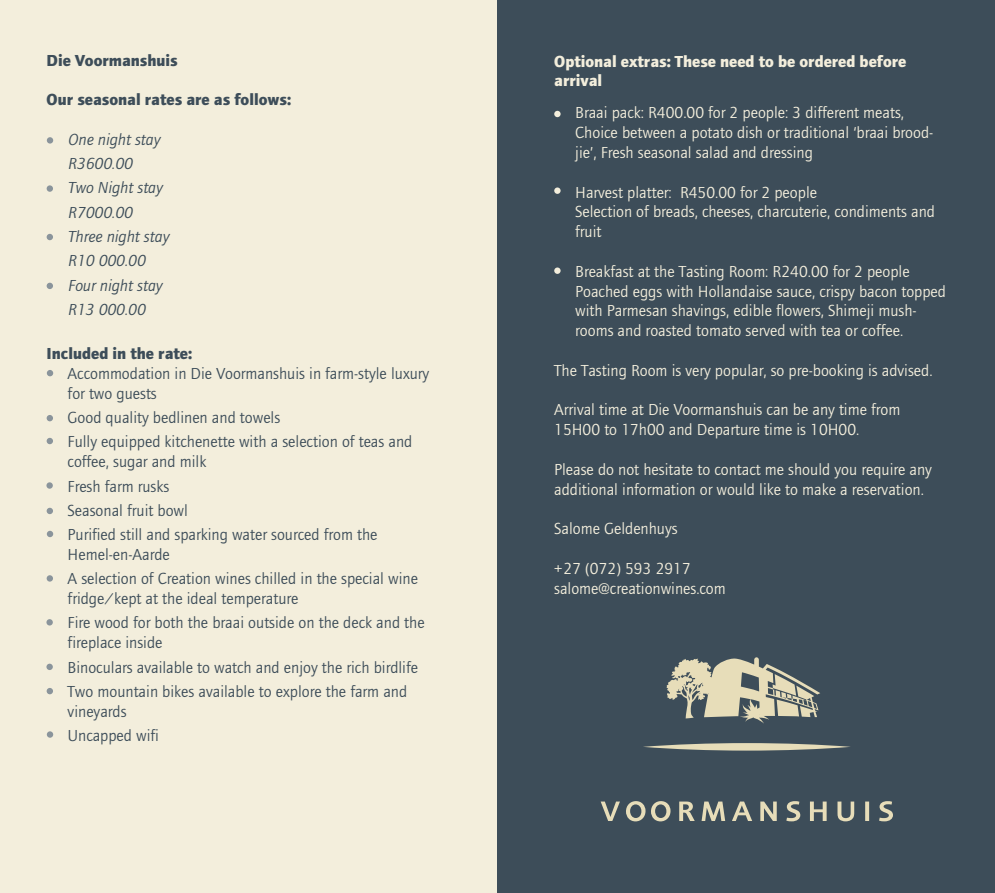
<style>
.page{position:relative;width:995px;height:893px;background:#fff}
.page>*{position:absolute;margin:0;border:0;box-sizing:border-box;transform-origin:0 0}
.t1{font:16.5px/19.8px "Foundry Journal";color:#f3eedc}
.t2{font:16.5px/24.3px "Foundry Journal";color:#3d4d59}
.t3{font:italic 16.5px/24.3px "Foundry Journal";color:#3d4d59}
.t4{font:700 16.5px "Foundry Journal";color:#3d4d59}
.t5{font:700 16.5px/19.8px "Foundry Journal";color:#f3eedc}
</style>
<div class="page">
<div style="left:0;top:0;width:498px;height:892px;background:#f3eedc"></div>
<svg style="left:47px;top:234px;width:6px;height:6px"></svg>
<div style="left:47px;top:185px;width:6px;height:7px;background:#8a949b;border-radius:50%"></div>
<svg style="left:47px;top:370px;width:6px;height:6px"></svg>
<svg style="left:47px;top:731px;width:6px;height:6px"></svg>
<svg style="left:47px;top:415px;width:6px;height:6px"></svg>
<svg style="left:47px;top:438px;width:6px;height:6px"></svg>
<div style="left:46px;top:482px;width:7px;height:6px;background:#8a949b;border-radius:50%"></div>
<div style="left:47px;top:507px;width:6px;height:7px;background:#8a949b;border-radius:50%"></div>
<svg style="left:47px;top:531px;width:6px;height:6px"></svg>
<svg style="left:47px;top:575px;width:6px;height:6px"></svg>
<div style="left:46px;top:619px;width:7px;height:6px;background:#8a949b;border-radius:50%"></div>
<div style="left:46px;top:663px;width:7px;height:7px;background:#8a949b;border-radius:50%"></div>
<svg style="left:47px;top:688px;width:6px;height:6px"></svg>
<div style="left:497px;top:0;width:497px;height:892px;background:#3d4d59"></div>
<svg style="left:600px;top:658px;width:293px;height:163px"></svg>
<div style="left:47px;top:137px;width:6px;height:7px;background:#8a949b;border-radius:50%"></div>
<svg style="left:47px;top:283px;width:6px;height:6px"></svg>
<svg style="left:554px;top:111px;width:6px;height:6px"></svg>
<div style="left:554px;top:187px;width:6px;height:7px;background:#f3eedc;border-radius:50%"></div>
<div style="left:554px;top:267px;width:6px;height:7px;background:#f3eedc;border-radius:50%"></div>
<p class="t4" style="left:47px;top:50px;width:133px">Die Voormanshuis</p>
<p class="t4" style="left:47px;top:90px;width:246px">Our seasonal rates are as follows:</p>
<p class="t3" style="left:68px;top:127px;width:103px">One night stay<br>R3600.00<br>Two Night stay<br>R7000.00<br>Three night stay<br>R10 000.00<br>Four night stay<br>R13 000.00</p>
<p class="t4" style="left:47px;top:344px;width:147px">Included in the rate:</p>
<p class="t2" style="left:68px;top:364px;width:363px;line-height:19.8px">Accommodation in Die Voormanshuis in farm-style luxury for two guests</p>
<p class="t2" style="left:68px;top:406px;width:346px">Good quality bedlinen and towels<br>Fully equipped kitchenette with a selection of teas and</p>
<p class="t2" style="left:68px;top:450px;width:311px">coffee, sugar and milk<br>Fresh farm rusks<br>Seasonal fruit bowl<br>Purified still and sparking water sourced from the</p>
<p class="t2" style="left:68px;top:542px;width:352px">Hemel-en-Aarde<br>A selection of Creation wines chilled in the special wine</p>
<p class="t2" style="left:68px;top:586px;width:358px">fridge/kept at the ideal temperature<br>Fire wood for both the braai outside on the deck and the</p>
<p class="t2" style="left:68px;top:631px;width:352px">fireplace inside<br>Binoculars available to watch and enjoy the rich birdlife<br>Two mountain bikes available to explore the farm and</p>
<p class="t2" style="left:68px;top:699px;width:93px">vineyards<br>Uncapped wifi</p>
<p class="t5" style="left:554px;top:51px;width:353px">Optional extras: These need to be ordered before arrival</p>
<p class="t1" style="left:575px;top:103px;width:359px">Braai pack: R400.00 for 2 people: 3 different meats,<br>Choice between a potato dish or traditional ‘braai brood&shy;jie’, Fresh seasonal salad and dressing</p>
<p class="t1" style="left:575px;top:182px;width:361px">Harvest platter: R450.00 for 2 people<br>Selection of breads, cheeses, charcuterie, condiments and fruit</p>
<p class="t1" style="left:575px;top:262px;width:372px">Breakfast at the Tasting Room: R240.00 for 2 people Poached eggs with Hollandaise sauce, crispy bacon topped with Parmesan shavings, edible flowers, Shimeji mush&shy;rooms and roasted tomato served with tea or coffee.</p>
<p class="t1" style="left:554px;top:361px;width:380px">The Tasting Room is very popular, so pre-booking is advised.</p>
<p class="t1" style="left:554px;top:400px;width:347px">Arrival time at Die Voormanshuis can be any time from<br>15H00 to 17h00 and Departure time is 10H00.</p>
<p class="t1" style="left:554px;top:460px;width:379px">Please do not hesitate to contact me should you require any additional information or would like to make a reservation.</p>
<p class="t1" style="left:554px;top:519px;width:125px">Salome Geldenhuys</p>
<p class="t1" style="left:554px;top:559px;width:173px">+27 (072) 593 2917 salome@creationwines.com</p>
</div>
